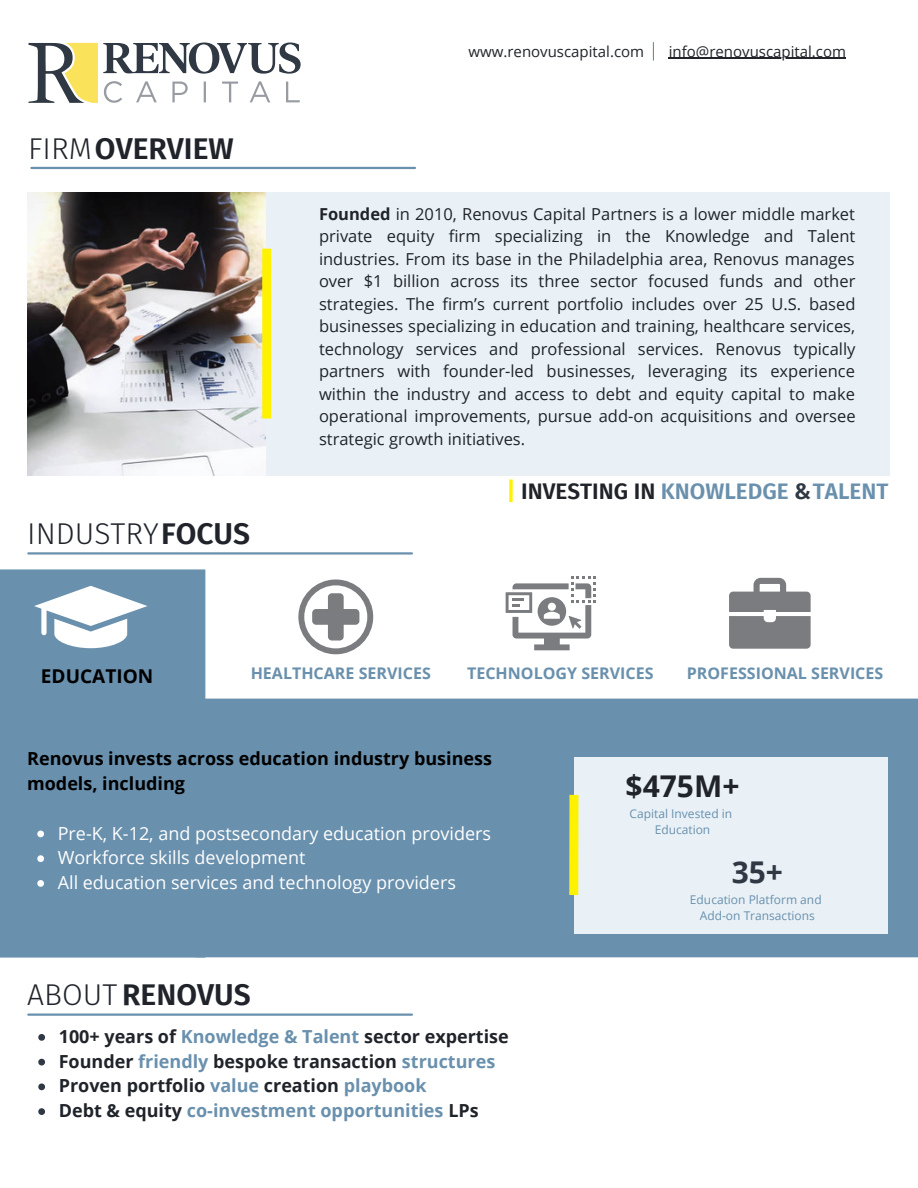
<style>
.page{position:relative;width:918px;height:1188px;background:#fff}
.page>*{position:absolute;margin:0;border:0;box-sizing:border-box;transform-origin:0 0}
.t1{font:600 30px "Fira Sans";color:#20242a}
.t2{font:300 30px "Fira Sans";color:#20242a}
.t3{font:700 30px "Open Sans";color:#20242a}
.t4{font:700 30px "Open Sans";color:#2f3843}
.t5{font:600 22.5px "Fira Sans";color:#6990ad}
.t6{font:700 19.05px "Open Sans";color:#000}
.t7{font:700 18px/24.8px "Open Sans";color:#20242a}
.t8{font:18px/24.8px "Open Sans";color:#fff}
.t9{font:700 18px/24.8px "Open Sans";color:#000}
.t10{font:16.5px/22.5px "Open Sans";color:#20242a;text-align:justify}
.t11{font:700 16.05px "Open Sans";color:#6990ad}
.t12{font:15px "Open Sans";color:#20242a}
.t13{font:12px/16px "Open Sans";color:#6990ad;text-align:center}
.s1{font-weight:300}
.s2{font-weight:600}
.s3{font-weight:300;font-size:18px;color:#3d4a5c}
.s4{font-weight:700}
.s5{color:#20242a}
.s6{color:#2f3843}
.s7{color:#6990ad}
</style>
<div class="page">
<svg style="left:28px;top:43px;width:273px;height:60px"></svg>
<img style="left:27px;top:193px;width:240px;height:282px">
<div style="left:267px;top:193px;width:623px;height:283px;background:#e9f1f7"></div>
<div style="left:0;top:569px;width:205px;height:389px;background:#6990ad"></div>
<div style="left:196px;top:699px;width:722px;height:258px;background:#6990ad"></div>
<div style="left:574px;top:757px;width:314px;height:176px;background:#e9f1f7"></div>
<div style="left:262px;top:249px;width:9px;height:170px;background:#fff200"></div>
<svg style="left:509px;top:480px;width:4px;height:22px"></svg>
<hr style="left:31px;top:167px;width:384px;height:2px;background:#6990ad">
<hr style="left:28px;top:552px;width:384px;height:3px;background:#6990ad">
<hr style="left:28px;top:1014px;width:384px;height:2px;background:#6990ad">
<svg style="left:34px;top:586px;width:113px;height:62px"></svg>
<svg style="left:298px;top:579px;width:75px;height:75px"></svg>
<svg style="left:506px;top:577px;width:90px;height:73px"></svg>
<svg style="left:729px;top:578px;width:82px;height:71px"></svg>
<div style="left:569px;top:795px;width:10px;height:100px;background:#fff200"></div>
<hr style="left:669px;top:58px;width:177px;height:1px;background:#20242a">
<svg style="left:38px;top:1034px;width:7px;height:7px"></svg>
<svg style="left:38px;top:1059px;width:7px;height:6px"></svg>
<svg style="left:38px;top:1083px;width:7px;height:7px"></svg>
<svg style="left:38px;top:1108px;width:7px;height:7px"></svg>
<svg style="left:37px;top:831px;width:7px;height:6px"></svg>
<svg style="left:37px;top:855px;width:7px;height:7px"></svg>
<svg style="left:37px;top:880px;width:7px;height:7px"></svg>
<h1 class="t1" style="left:28px;top:131px;width:207px"><span class="s1">FIRM</span>OVERVIEW</h1>
<h1 class="t2" style="left:27px;top:516px;width:224px">INDUSTRY<span class="s2">FOCUS</span></h1>
<p class="t12" style="left:469px;top:41px;width:379px">www.renovuscapital.com <span class="s3">|</span> info@renovuscapital.com</p>
<p class="t10" style="left:319px;top:202px;width:538px"><span class="s4">Founded</span> in 2010, Renovus Capital Partners is a lower middle market private equity firm specializing in the Knowledge and Talent industries. From its base in the Philadelphia area, Renovus manages over $1 billion across its three sector focused funds and other strategies. The firm’s current portfolio includes over 25 U.S. based businesses specializing in education and training, healthcare services, technology services and professional services. Renovus typically partners with founder-led businesses, leveraging its experience within the industry and access to debt and equity capital to make operational improvements, pursue add-on acquisitions and oversee strategic growth initiatives.</p>
<h2 class="t5" style="left:521px;top:478px;width:369px"><span class="s5">INVESTING IN</span> KNOWLEDGE <span class="s6">&amp;</span>TALENT</h2>
<p class="t6" style="left:41px;top:663px;width:114px">EDUCATION</p>
<p class="t11" style="left:251px;top:662px;width:182px">HEALTHCARE SERVICES</p>
<p class="t11" style="left:467px;top:662px;width:188px">TECHNOLOGY SERVICES</p>
<p class="t11" style="left:687px;top:662px;width:198px">PROFESSIONAL SERVICES</p>
<p class="t9" style="left:27px;top:746px;width:466px">Renovus invests across education industry business models, including</p>
<p class="t8" style="left:58px;top:820px;width:435px">Pre-K, K-12, and postsecondary education providers<br>Workforce skills development<br>All education services and technology providers</p>
<h1 class="t1" style="left:27px;top:977px;width:225px"><span class="s1">ABOUT</span> RENOVUS</h1>
<p class="t7" style="left:59px;top:1024px;width:452px">100+ years of <span class="s7">Knowledge &amp; Talent</span> sector expertise Founder <span class="s7">friendly</span> bespoke transaction <span class="s7">structures </span>Proven portfolio <span class="s7">value</span> creation <span class="s7">playbook<br></span>Debt &amp; equity <span class="s7">co-investment opportunities</span> LPs</p>
<h1 class="t3" style="left:626px;top:765px;width:115px">$475M+</h1>
<p class="t13" style="left:630px;top:805px;width:104px">Capital Invested in<br>Education</p>
<h1 class="t4" style="left:732px;top:851px;width:53px">35+</h1>
<p class="t13" style="left:690px;top:892px;width:133px">Education Platform and<br>Add-on Transactions</p>
</div>
